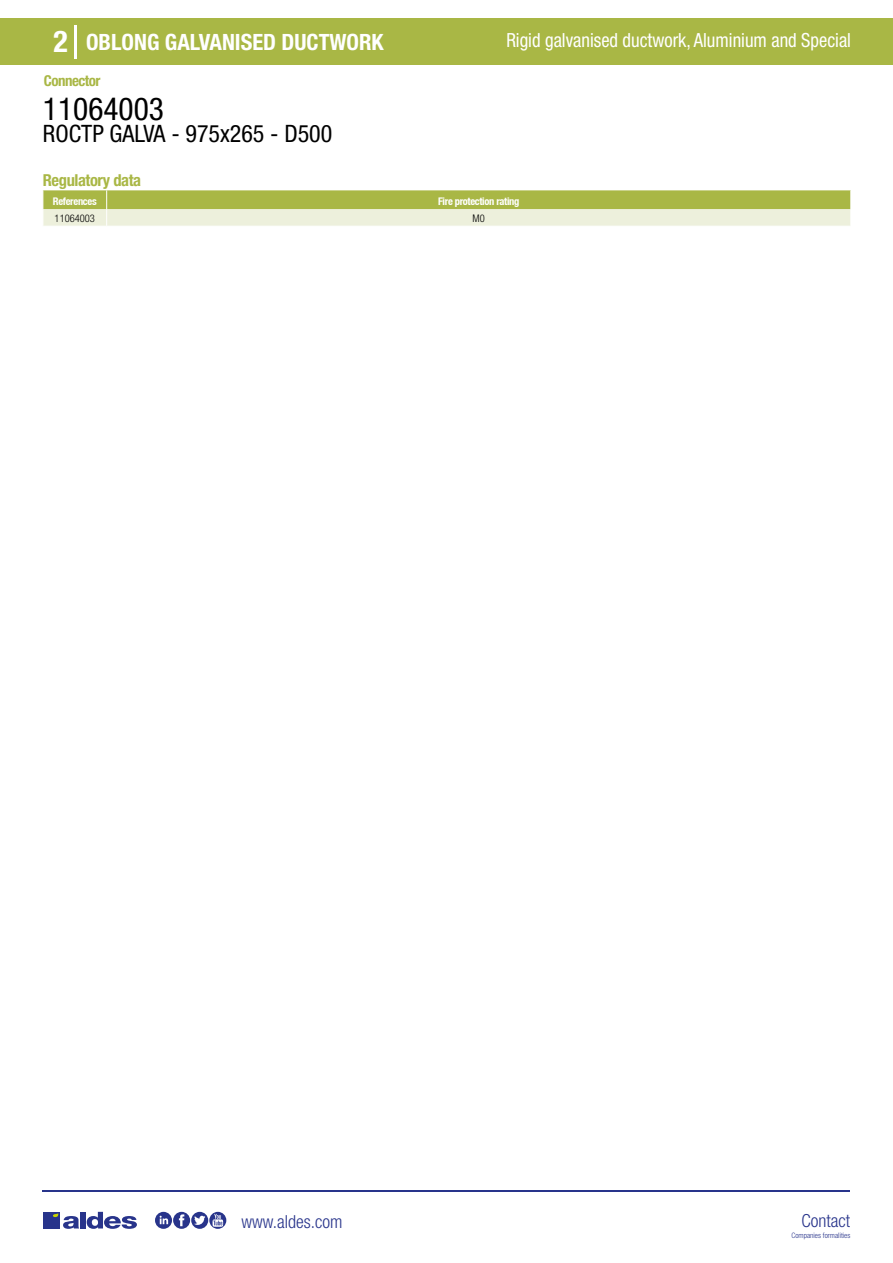
<style>
.page{position:relative;width:893px;height:1263px;background:#fff}
.page>*{position:absolute;margin:0;border:0;box-sizing:border-box;transform-origin:0 0}
.t1{font:condensed 31.5px "Helvetica Neue LT Std";color:#000}
.t2{font:700 condensed 30px "Helvetica Neue LT Std";color:#fff}
.t3{font:condensed 24px "Helvetica Neue LT Std";color:#000}
.t4{font:700 condensed 22.5px "Helvetica Neue LT Std";color:#fff}
.t5{font:condensed 19.5px "Helvetica Neue LT Std";color:#fff;scale:.95 1}
.t6{font:300 condensed 18px "Helvetica Neue";color:#28348b}
.t7{font:700 condensed 16.5px "Helvetica Neue LT Std";letter-spacing:-.025em;color:#a9b745}
.t8{font:700 condensed 15px "Helvetica Neue LT Std";letter-spacing:-.035em;color:#a9b745}
.t9{font:700 condensed 10.5px "Helvetica Neue";letter-spacing:-.03em;color:#fff}
.t10{font:300 condensed 10.5px "Helvetica Neue";color:#000}
.t11{font:300 condensed 7.5px "Helvetica Neue";color:#28348b}
</style>
<div class="page">
<div style="left:0;top:18px;width:893px;height:46px;background:#a9b745"></div>
<hr style="left:74px;top:25px;width:2px;height:33px;background:#fff">
<hr style="left:43px;top:1190px;width:807px;height:1px;background:#28348b">
<svg style="left:155px;top:1212px;width:71px;height:17px"></svg>
<div style="left:43px;top:1212px;width:17px;height:16px;background:#28348b"></div>
<div style="left:80px;top:1212px;width:6px;height:16px;background:#28348b"></div>
<svg style="left:87px;top:1212px;width:50px;height:17px"></svg>
<svg style="left:53px;top:1213px;width:26px;height:16px"></svg>
<svg style="left:43px;top:190px;width:808px;height:36px;background:#cad28e"></svg>
<h2 class="t2" style="left:54px;top:24px;width:16px">2</h2>
<p class="t4" style="left:86px;top:28px;width:299px">OBLONG GALVANISED DUCTWORK</p>
<p class="t5" style="left:506px;top:29px;width:364px">Rigid galvanised ductwork, Aluminium and Special</p>
<p class="t8" style="left:44px;top:71px;width:58px">Connector</p>
<h1 class="t1" style="left:43px;top:91px;width:122px">11064003</h1>
<p class="t3" style="left:43px;top:120px;width:291px">ROCTP GALVA - 975x265 - D500</p>
<p class="t7" style="left:43px;top:170px;width:100px">Regulatory data</p>
<p class="t9" style="left:53px;top:195px;width:45px">References</p>
<p class="t9" style="left:438px;top:195px;width:83px">Fire protection rating</p>
<p class="t10" style="left:55px;top:212px;width:42px">11064003</p>
<p class="t10" style="left:473px;top:212px;width:14px">M0</p>
<p class="t6" style="left:241px;top:1211px;width:102px">www.aldes.com</p>
<p class="t6" style="left:801px;top:1211px;width:50px">Contact</p>
<p class="t11" style="left:791px;top:1230px;width:60px">Companies formalities</p>
</div>
